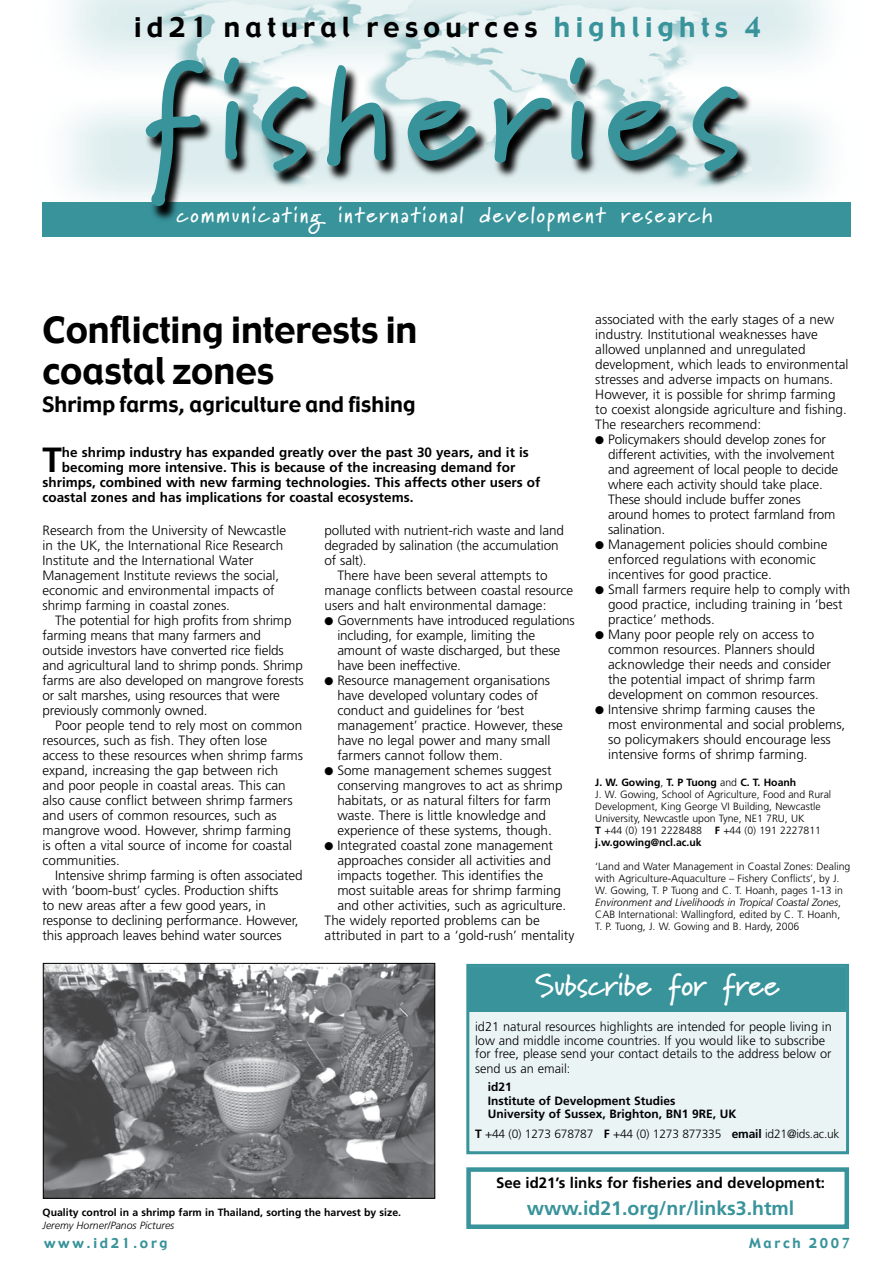
<style>
.page{position:relative;width:893px;height:1263px;background:#fff}
.page>*{position:absolute;margin:0;border:0;box-sizing:border-box;transform-origin:0 0}
.t1{font:700 135px "Marydale";letter-spacing:.11em;color:#38939b}
.t2{font:36px/40.5px "Gadget";color:#000}
.t3{font:700 34.95px "Frutiger";color:#000}
.t4{font:700 30px "Marydale";letter-spacing:.005em;color:#fff}
.t5{font:27px "Gadget";letter-spacing:.2em;color:#000}
.t6{font:700 21px "Marydale";letter-spacing:.1em;color:#fff}
.t7{font:21px "Gadget";letter-spacing:.005em;color:#000}
.t8{font:700 19.5px "Frutiger";color:#38939b}
.t9{font:700 15px "Frutiger";color:#000}
.t10{font:300 13.5px/15px "Frutiger";color:#000}
.t11{font:700 13.5px "Frutiger";color:#000}
.t12{font:13.5px "Gadget";letter-spacing:.2em;color:#38939b}
.t13{font:300 12.75px/13.5px "Frutiger";color:#000}
.t14{font:700 12px/13.5px "Frutiger";color:#000}
.t15{font:300 12px "Frutiger";letter-spacing:-.015em;color:#000}
.t16{font:300 10.5px/12px "Frutiger";color:#000}
.t17{font:700 10.5px "Frutiger";color:#000}
.t18{font:italic 300 10.5px "Frutiger";color:#000}
.s1{color:#38939b}
.s2{font-weight:700}
.s3{font-style:italic}
</style>
<div class="page">
<div style="left:466px;top:1167px;width:383px;height:62px;border:4px solid #38939b"></div>
<img style="left:42px;top:0;width:784px;height:224px">
<div style="left:43px;top:202px;width:808px;height:34px;background:#38939b"></div>
<svg style="left:143px;top:57px;width:610px;height:163px"></svg>
<img style="left:45px;top:965px;width:388px;height:231px">
<div style="left:43px;top:963px;width:392px;height:235px;border:1px solid #000"></div>
<div style="left:468px;top:965px;width:379px;height:188px;background:#ebf4f5"></div>
<div style="left:466px;top:964px;width:383px;height:190px;border:3px solid #38939b"></div>
<div style="left:469px;top:967px;width:377px;height:45px;background:#38939b"></div>
<h3 class="t5" style="left:134px;top:10px;width:628px">id21 natural resources <span class="s1">highlights 4</span></h3>
<h1 class="t1" style="left:146px;top:33px;width:596px">fisheries</h1>
<h3 class="t6" style="left:177px;top:202px;width:537px">communicating international development research</h3>
<h2 class="t2" style="left:43px;top:312px;width:376px">Conflicting interests in coastal zones</h2>
<h3 class="t7" style="left:43px;top:391px;width:374px">Shrimp farms, agriculture and fishing</h3>
<h3 class="t3" style="left:43px;top:440px;width:21px">T</h3>
<p class="t11" style="left:62px;top:445px;width:468px">he shrimp industry has expanded greatly over the past 30 years, and it is</p>
<p class="t11" style="left:62px;top:460px;width:455px">becoming more intensive. This is because of the increasing demand for</p>
<p class="t11" style="left:43px;top:475px;width:499px">shrimps, combined with new farming technologies. This affects other users of</p>
<p class="t11" style="left:43px;top:490px;width:372px">coastal zones and has implications for coastal ecosystems.</p>
<p class="t10" style="left:43px;top:522px;width:245px">Research from the University of Newcastle in the UK, the International Rice Research Institute and the International Water Management Institute reviews the social, economic and environmental impacts of shrimp farming in coastal zones.</p>
<p class="t10" style="left:43px;top:612px;width:263px;text-indent:13px">The potential for high profits from shrimp farming means that many farmers and outside investors have converted rice fields and agricultural land to shrimp ponds. Shrimp farms are also developed on mangrove forests or salt marshes, using resources that were previously commonly owned.</p>
<p class="t10" style="left:43px;top:717px;width:262px;text-indent:13px">Poor people tend to rely most on common resources, such as fish. They often lose access to these resources when shrimp farms expand, increasing the gap between rich and poor people in coastal areas. This can also cause conflict between shrimp farmers and users of common resources, such as mangrove wood. However, shrimp farming<br>is often a vital source of income for coastal communities.</p>
<p class="t10" style="left:43px;top:867px;width:262px;text-indent:13px">Intensive shrimp farming is often associated with ‘boom-bust’ cycles. Production shifts<br>to new areas after a few good years, in response to declining performance. However, this approach leaves behind water sources</p>
<p class="t10" style="left:325px;top:522px;width:241px">polluted with nutrient-rich waste and land degraded by salination (the accumulation of salt).</p>
<p class="t10" style="left:325px;top:567px;width:250px;text-indent:13px">There have been several attempts to manage conflicts between coastal resource users and halt environmental damage:</p>
<p class="t10" style="left:337px;top:612px;width:239px;text-indent:-13px">● Governments have introduced regulations including, for example, limiting the amount of waste discharged, but these have been ineffective.</p>
<p class="t10" style="left:337px;top:672px;width:227px;text-indent:-13px">● Resource management organisations have developed voluntary codes of conduct and guidelines for ‘best management’ practice. However, these have no legal power and many small farmers cannot follow them.</p>
<p class="t10" style="left:337px;top:762px;width:227px;text-indent:-13px">● Some management schemes suggest conserving mangroves to act as shrimp habitats, or as natural filters for farm waste. There is little knowledge and experience of these systems, though.</p>
<p class="t10" style="left:325px;top:837px;width:230px">● Integrated coastal zone management</p>
<p class="t10" style="left:337px;top:852px;width:215px">approaches consider all activities and</p>
<p class="t10" style="left:337px;top:867px;width:207px">impacts together. This identifies the</p>
<p class="t10" style="left:337px;top:882px;width:225px">most suitable areas for shrimp farming</p>
<p class="t10" style="left:337px;top:897px;width:230px">and other activities, such as agriculture.</p>
<p class="t10" style="left:325px;top:912px;width:217px">The widely reported problems can be</p>
<p class="t10" style="left:325px;top:927px;width:251px">attributed in part to a ‘gold-rush’ mentality</p>
<p class="t10" style="left:595px;top:312px;width:255px">associated with the early stages of a new industry. Institutional weaknesses have allowed unplanned and unregulated development, which leads to environmental stresses and adverse impacts on humans.<br>However, it is possible for shrimp farming to coexist alongside agriculture and fishing.<br>The researchers recommend:</p>
<p class="t10" style="left:608px;top:432px;width:232px;text-indent:-13px">● Policymakers should develop zones for different activities, with the involvement and agreement of local people to decide where each activity should take place.<br>These should include buffer zones around homes to protect farmland from salination.</p>
<p class="t10" style="left:608px;top:537px;width:221px;text-indent:-13px">● Management policies should combine enforced regulations with economic incentives for good practice.</p>
<p class="t10" style="left:608px;top:582px;width:244px;text-indent:-13px">● Small farmers require help to comply with good practice, including training in ‘best practice’ methods.</p>
<p class="t10" style="left:608px;top:627px;width:224px;text-indent:-13px">● Many poor people rely on access to common resources. Planners should acknowledge their needs and consider the potential impact of shrimp farm development on common resources.</p>
<p class="t10" style="left:608px;top:702px;width:239px;text-indent:-13px">● Intensive shrimp farming causes the most environmental and social problems, so policymakers should encourage less intensive forms of shrimp farming.</p>
<p class="t16" style="left:595px;top:776px;width:237px"><span class="s2">J. W. Gowing</span>, <span class="s2">T. P Tuong</span> and <span class="s2">C. T. Hoanh<br></span>J. W. Gowing, School of Agriculture, Food and Rural Development, King George VI Building, Newcastle University, Newcastle upon Tyne, NE1 7RU, UK<br><span class="s2">T</span> +44 (0) 191 2228488 <span class="s2">F</span> +44 (0) 191 2227811 <span class="s2">j.w.gowing@ncl.ac.uk</span></p>
<p class="t16" style="left:595px;top:860px;width:257px">‘Land and Water Management in Coastal Zones: Dealing with Agriculture-Aquaculture – Fishery Conflicts’, by J.<br>W. Gowing, T. P Tuong and C. T. Hoanh, pages 1-13 in <span class="s3">Environment and Livelihoods in Tropical Coastal Zones</span>, CAB International: Wallingford, edited by C. T. Hoanh,<br>T. P. Tuong, J. W. Gowing and B. Hardy, 2006</p>
<h3 class="t4" style="left:535px;top:967px;width:246px">Subscribe for free</h3>
<p class="t17" style="left:43px;top:1206px;width:360px">Quality control in a shrimp farm in Thailand, sorting the harvest by size.</p>
<p class="t18" style="left:43px;top:1219px;width:133px">Jeremy Horner/Panos Pictures</p>
<p class="t13" style="left:475px;top:1020px;width:358px">id21 natural resources highlights are intended for people living in low and middle income countries. If you would like to subscribe for free, please send your contact details to the address below or</p>
<p class="t13" style="left:475px;top:1062px;width:97px">send us an email:</p>
<p class="t14" style="left:488px;top:1080px;width:250px">id21<br>Institute of Development Studies<br>University of Sussex, Brighton, BN1 9RE, UK</p>
<p class="t15" style="left:475px;top:1126px;width:366px"><span class="s2">T</span> +44 (0) 1273 678787 <span class="s2">F</span> +44 (0) 1273 877335 <span class="s2">email</span> id21@ids.ac.uk</p>
<p class="t9" style="left:496px;top:1174px;width:331px">See id21’s links for fisheries and development:</p>
<h3 class="t8" style="left:527px;top:1197px;width:269px">www.id21.org/nr/links3.html</h3>
<p class="t12" style="left:44px;top:1234px;width:125px">www.id21.org</p>
<p class="t12" style="left:749px;top:1234px;width:103px">March 2007</p>
</div>
